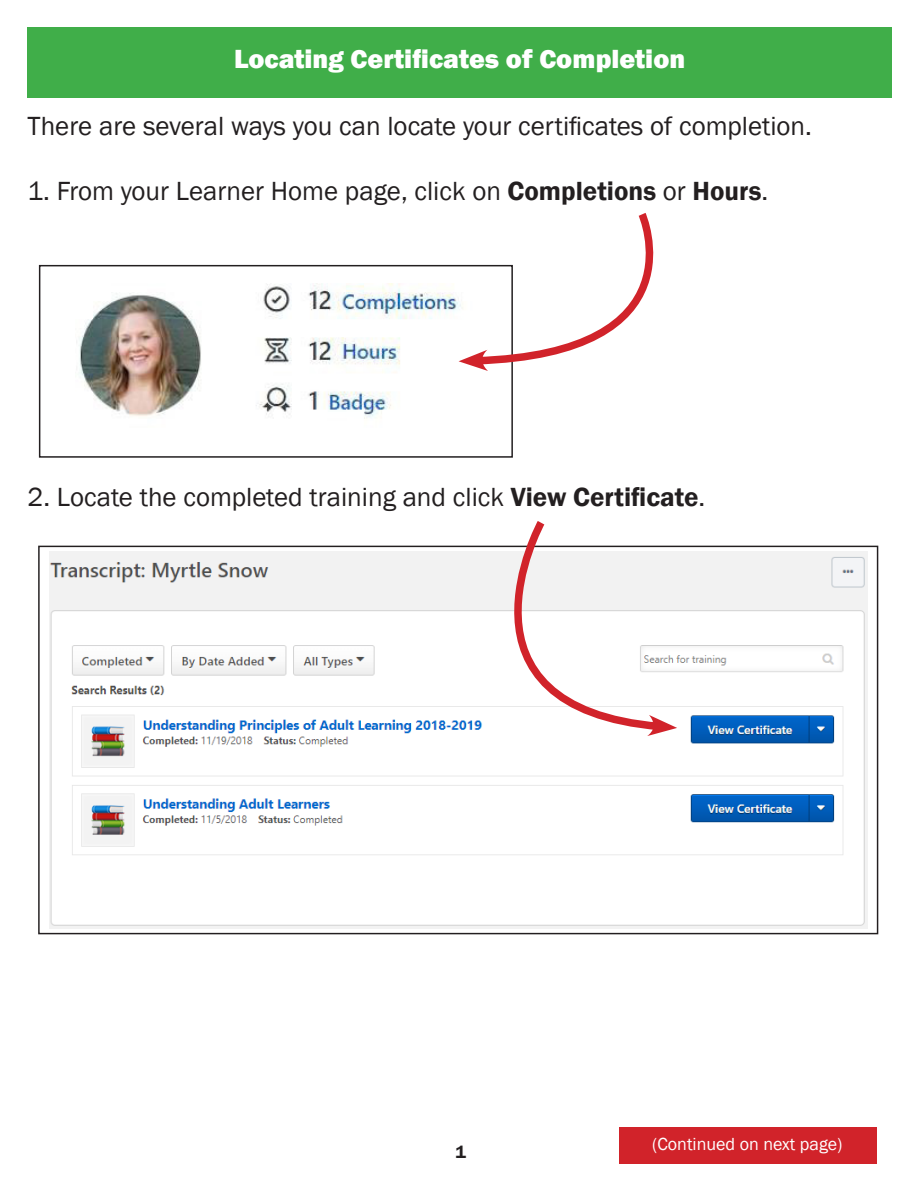
<style>
.page{position:relative;width:918px;height:1188px;background:#fff}
.page>*{position:absolute;margin:0;border:0;box-sizing:border-box;transform-origin:0 0}
.t1{font:27px "Franklin Gothic";color:#231f20}
.t2{font:800 27px "Franklin Gothic";color:#fff}
.t3{font:18px "Franklin Gothic";color:#fff}
.t4{font:600 18px "Franklin Gothic";color:#231f20}
.s1{font-weight:600}
</style>
<div class="page">
<div style="left:28px;top:27px;width:864px;height:70px;background:#40ae49"></div>
<img style="left:76px;top:283px;width:383px;height:136px">
<div style="left:39px;top:265px;width:474px;height:193px;border:2px solid #231f20"></div>
<svg style="left:459px;top:213px;width:195px;height:158px"></svg>
<img style="left:49px;top:551px;width:818px;height:378px">
<svg style="left:440px;top:521px;width:228px;height:214px"></svg>
<svg style="left:647px;top:715px;width:30px;height:21px"></svg>
<div style="left:619px;top:1128px;width:257px;height:36px;background:#d1232a"></div>
<p class="t2" style="left:234px;top:42px;width:453px">Locating Certificates of Completion</p>
<p class="t1" style="left:28px;top:109px;width:786px">There are several ways you can locate your certificates of completion.</p>
<p class="t1" style="left:28px;top:174px;width:742px">1. From your Learner Home page, click on <span class="s1">Completions</span> or <span class="s1">Hours</span>.</p>
<p class="t1" style="left:28px;top:480px;width:679px">2. Locate the completed training and click <span class="s1">View Certificate</span>.</p>
<p class="t4" style="left:456px;top:1140px;width:12px">1</p>
<p class="t3" style="left:652px;top:1133px;width:192px">(Continued on next page)</p>
</div>
